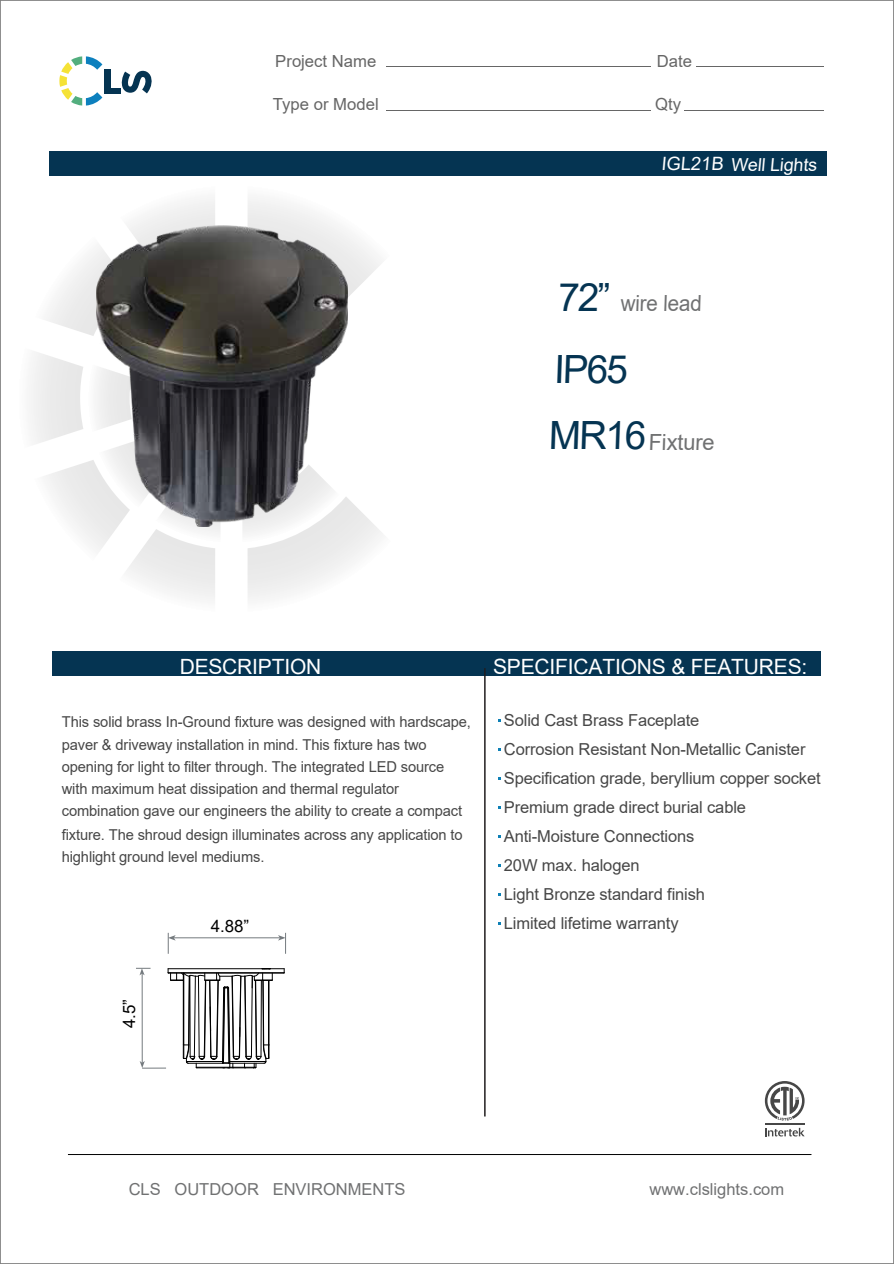
<style>
.page{position:relative;width:894px;height:1264px;background:#fff}
.page>*{position:absolute;margin:0;border:0;box-sizing:border-box;transform-origin:0 0}
.t1{font:38.85px "Arial";color:#053452}
.t2{font:22.2px "Arial";color:#707172;scale:.93 1}
.t3{font:22.2px "Arial";color:#707172}
.t4{font:21px "Arial";letter-spacing:-.01em;color:#fff}
.t5{font:18px "Arial";color:#fff}
.t6{font:17.1px "Arial";color:#000}
.t7{font:16.65px "Arial";color:#666}
.t8{font:16.5px/29px "Arial";letter-spacing:-.01em;color:#474747}
.t9{font:16.5px "Arial";color:#707172}
.t10{font:15px/22.4px "Arial";letter-spacing:-.01em;color:#474747}
.s1{font-size:18.3px}
</style>
<div class="page">
<svg style="left:31px;top:175px;width:443px;height:425px"></svg>
<div style="left:424px;top:651px;width:397px;height:25px;background:#053452"></div>
<div style="left:52px;top:651px;width:372px;height:25px;background:#053452"></div>
<hr style="left:484px;top:668px;width:1px;height:448px;background:#211d1e">
<hr style="left:68px;top:1154px;width:743px;height:1px;background:#000">
<hr style="left:174px;top:937px;width:106px;height:1px;background:#747a7e">
<svg style="left:168px;top:933px;width:8px;height:20px"></svg>
<svg style="left:278px;top:933px;width:8px;height:20px"></svg>
<hr style="left:168px;top:968px;width:116px;height:1px;background:#000">
<hr style="left:168px;top:972px;width:116px;height:1px;background:#000">
<svg style="left:136px;top:967px;width:137px;height:102px"></svg>
<img style="left:97px;top:226px;width:250px;height:301px">
<svg style="left:765px;top:1127px;width:39px;height:9px"></svg>
<hr style="left:765px;top:1123px;width:39px;height:1px;background:#474747">
<svg style="left:765px;top:1081px;width:39px;height:39px"></svg>
<div style="left:49px;top:151px;width:777px;height:24px;background:#053452"></div>
<svg style="left:59px;top:56px;width:43px;height:50px"></svg>
<div style="left:104px;top:69px;width:6px;height:25px;background:#053452"></div>
<div style="left:104px;top:88px;width:17px;height:6px;background:#053452"></div>
<svg style="left:121px;top:71px;width:31px;height:22px"></svg>
<hr style="left:387px;top:66px;width:264px;height:1px;background:#666">
<hr style="left:387px;top:110px;width:264px;height:1px;background:#666">
<hr style="left:696px;top:66px;width:127px;height:1px;background:#666">
<hr style="left:684px;top:110px;width:139px;height:1px;background:#666">
<p class="t7" style="left:275px;top:50px;width:103px">Project Name</p>
<p class="t7" style="left:273px;top:93px;width:107px">Type or Model</p>
<p class="t7" style="left:656px;top:50px;width:37px">Date</p>
<p class="t7" style="left:655px;top:93px;width:27px">Qty</p>
<p class="t5" style="left:661px;top:152px;width:160px"><span class="s1">IGL21B</span> Well Lights</p>
<h1 class="t1" style="left:558px;top:270px;width:55px">72”</h1>
<h2 class="t2" style="left:620px;top:288px;width:90px">wire lead</h2>
<h1 class="t1" style="left:554px;top:343px;width:77px">IP65</h1>
<h1 class="t1" style="left:548px;top:409px;width:101px">MR16</h1>
<h2 class="t3" style="left:648px;top:426px;width:69px">Fixture</h2>
<h3 class="t4" style="left:180px;top:652px;width:143px">DESCRIPTION</h3>
<p class="t10" style="left:62px;top:711px;width:411px">This solid brass In-Ground fixture was designed with hardscape, paver &amp; driveway installation in mind. This fixture has two opening for light to filter through. The integrated LED source with maximum heat dissipation and thermal regulator combination gave our engineers the ability to create a compact fixture. The shroud design illuminates across any application to highlight ground level mediums.</p>
<p class="t6" style="left:211px;top:914px;width:40px">4.88”</p>
<h3 class="t4" style="left:493px;top:652px;width:316px">SPECIFICATIONS &amp; FEATURES:</h3>
<p class="t8" style="left:504px;top:705px;width:303px">Solid Cast Brass Faceplate<br>Corrosion Resistant Non-Metallic Canister</p>
<p class="t8" style="left:504px;top:763px;width:318px">Specification grade, beryllium copper socket</p>
<p class="t8" style="left:504px;top:792px;width:244px">Premium grade direct burial cable<br>Anti-Moisture Connections<br>20W max. halogen<br>Light Bronze standard finish<br>Limited lifetime warranty</p>
<p class="t6" style="left:117px;top:1028px;width:31px;rotate:-90deg">”5.4</p>
<p class="t9" style="left:129px;top:1178px;width:278px">CLS OUTDOOR ENVIRONMENTS</p>
<p class="t9" style="left:649px;top:1178px;width:136px">www.clslights.com</p>
</div>
